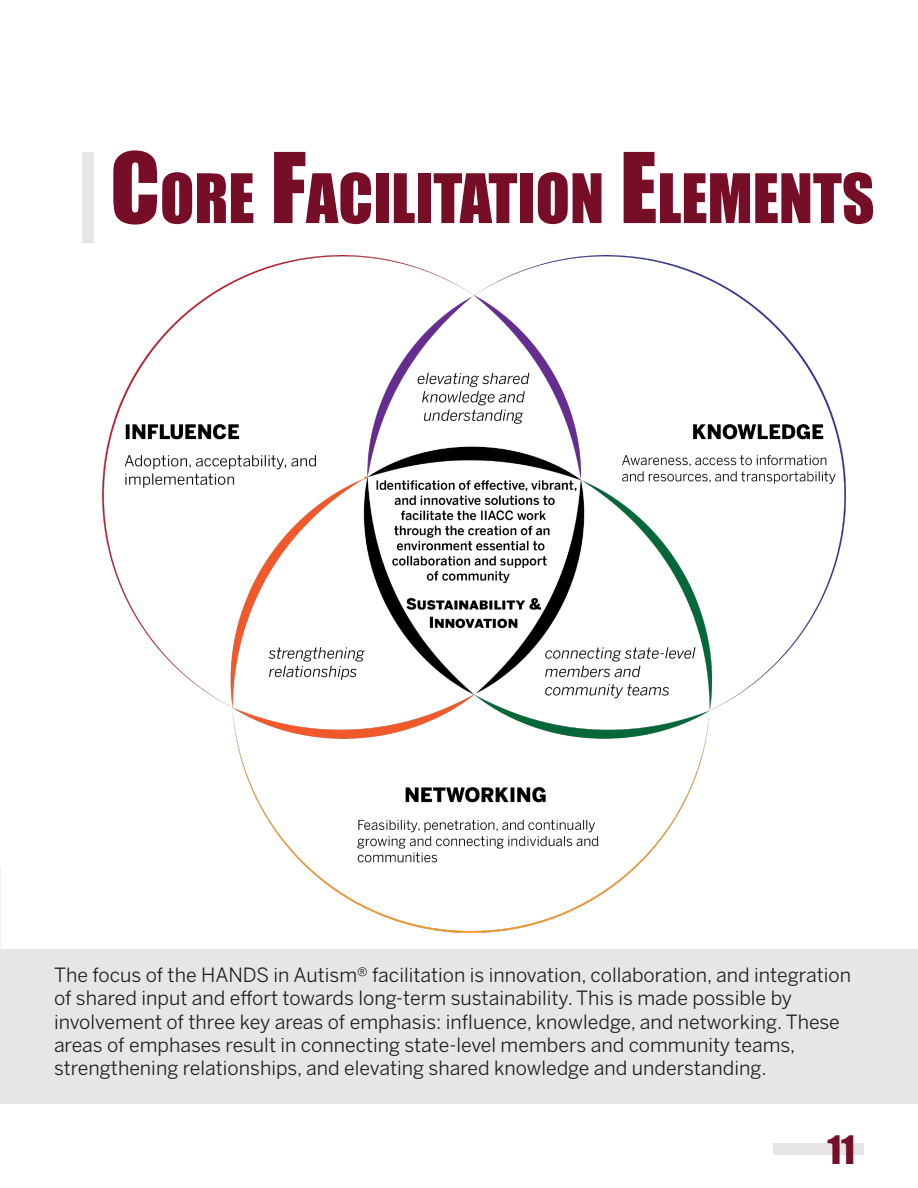
<style>
.page{position:relative;width:918px;height:1188px;background:#fff}
.page>*{position:absolute;margin:0;border:0;box-sizing:border-box;transform-origin:0 0}
.t1{font:63px "Impact";color:#770e28}
.t2{font:36px "Impact";color:#770e28}
.Main{font:19.5px/23.4px "Benton Sans";color:#231f20}
.s1{font-size:90px}
</style>
<div class="page">
<div style="left:773px;top:1143px;width:91px;height:12px;background:#e8e6e5"></div>
<div style="left:82px;top:152px;width:12px;height:91px;background:#e8e6e5"></div>
<img style="left:102px;top:255px;width:744px;height:678px">
<div style="left:0;top:950px;width:918px;height:154px;background:#e8e6e5"></div>
<p class="t1" style="left:110px;top:149px;width:763px"><span class="s1">C</span>ORE <span class="s1">F</span>ACILITATION <span class="s1">E</span>LEMENTS</p>
<p class="Main" style="left:54px;top:963px;width:799px">The focus of the HANDS in Autism® facilitation is innovation, collaboration, and integration of shared input and effort towards long-term sustainability. This is made possible by involvement of three key areas of emphasis: influence, knowledge, and networking. These areas of emphases result in connecting state-level members and community teams, strengthening relationships, and elevating shared knowledge and understanding.</p>
<h2 class="t2" style="left:828px;top:1122px;width:29px">11</h2>
</div>
